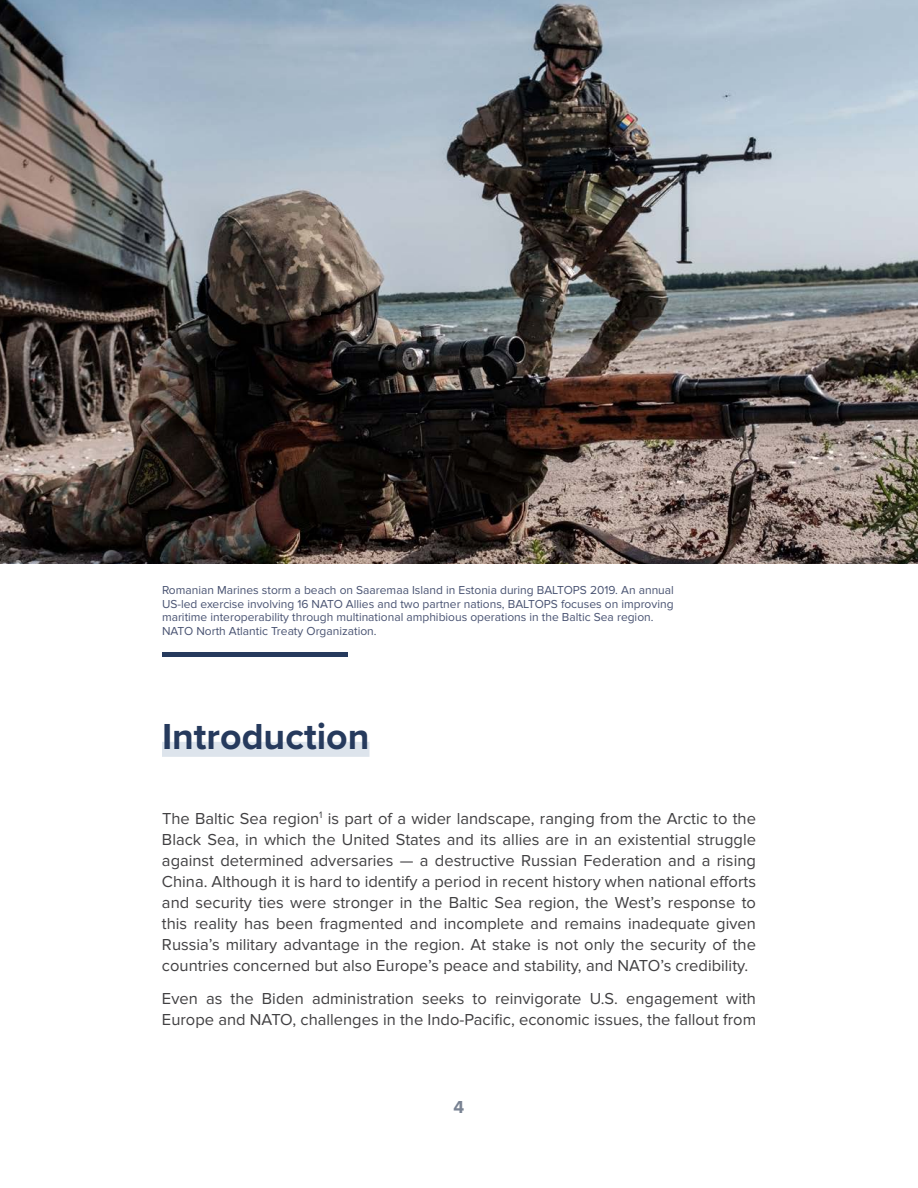
<style>
.page{position:relative;width:918px;height:1188px;background:#fff}
.page>*{position:absolute;margin:0;border:0;box-sizing:border-box;transform-origin:0 0}
.t1{font:700 37.5px "Proxima Nova";color:#263a5d}
.t2{font:700 18px "Proxima Nova";color:#798393}
.t3{font:16.5px/21px "Proxima Nova";color:#414042;text-align:justify}
.t4{font:12px/13.5px "Proxima Nova";color:#495372}
</style>
<div class="page">
<div style="left:162px;top:742px;width:207px;height:15px;background:#dde4ec"></div>
<div style="left:162px;top:652px;width:186px;height:5px;background:#263a5d"></div>
<img style="left:0;top:0;width:918px;height:563px">
<p class="t4" style="left:162px;top:583px;width:513px">Romanian Marines storm a beach on Saaremaa Island in Estonia during BALTOPS 2019. An annual US-led exercise involving 16 NATO Allies and two partner nations, BALTOPS focuses on improving maritime interoperability through multinational amphibious operations in the Baltic Sea region.<br>NATO North Atlantic Treaty Organization.</p>
<h1 class="t1" style="left:162px;top:709px;width:209px">Introduction</h1>
<p class="t3" style="left:162px;top:808px;width:596px">The Baltic Sea region<sup>1</sup> is part of a wider landscape, ranging from the Arctic to the Black Sea, in which the United States and its allies are in an existential struggle against determined adversaries — a destructive Russian Federation and a rising China. Although it is hard to identify a period in recent history when national efforts and security ties were stronger in the Baltic Sea region, the West’s response to this reality has been fragmented and incomplete and remains inadequate given Russia’s military advantage in the region. At stake is not only the security of the countries concerned but also Europe’s peace and stability, and NATO’s credibility.</p>
<p class="t3" style="left:162px;top:989px;width:596px">Even as the Biden administration seeks to reinvigorate U.S. engagement with<br>Europe and NATO, challenges in the Indo-Pacific, economic issues, the fallout from</p>
<p class="t2" style="left:454px;top:1094px;width:12px">4</p>
</div>
